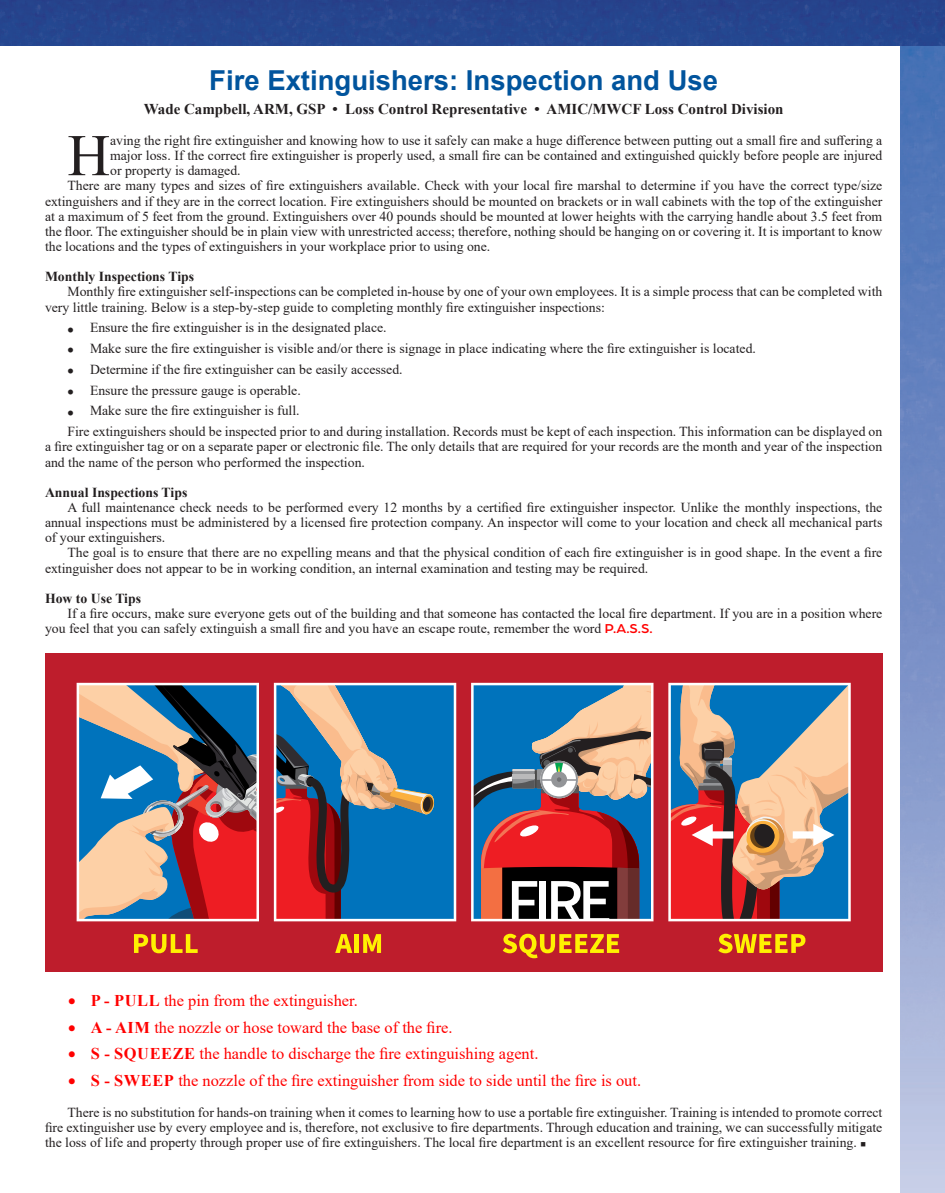
<style>
.page{position:relative;width:945px;height:1193px;background:#fff}
.page>*{position:absolute;margin:0;border:0;box-sizing:border-box;transform-origin:0 0}
.t1{font:59px "Times New Roman";color:#231f20}
.t2{font:700 27.5px "Arial";color:#01549d}
.t3{font:16.38px "Times New Roman";color:#f00}
.t4{font:700 15px "Times New Roman";color:#231f20}
.t5{font:13.75px/15.1px "Times New Roman";color:#231f20;text-align:justify}
.t6{font:700 13.75px "Times New Roman";color:#231f20}
.s1{font-family:"Arboria";font-weight:500;color:#f00}
.s2{font-weight:700}
</style>
<div class="page">
<img style="left:900px;top:45px;width:45px;height:1147px">
<div style="left:0;top:0;width:945px;height:45px;background:#25458e"></div>
<div style="left:45px;top:653px;width:837px;height:319px;background:#be1d2c"></div>
<svg style="left:668px;top:683px;width:183px;height:238px;background:#93838b"></svg>
<svg style="left:718px;top:933px;width:87px;height:20px"></svg>
<svg style="left:274px;top:683px;width:182px;height:238px;background:#537094"></svg>
<svg style="left:335px;top:934px;width:17px;height:19px"></svg>
<div style="left:354px;top:934px;width:5px;height:19px;background:#fff101"></div>
<svg style="left:363px;top:934px;width:18px;height:19px"></svg>
<svg style="left:77px;top:683px;width:182px;height:238px;background:#897b88"></svg>
<svg style="left:134px;top:934px;width:64px;height:19px"></svg>
<svg style="left:471px;top:683px;width:183px;height:238px;background:#7d707f"></svg>
<svg style="left:503px;top:933px;width:116px;height:25px"></svg>
<p class="t2" style="left:209px;top:61px;width:510px">Fire Extinguishers: Inspection and Use</p>
<p class="t4" style="left:144px;top:98px;width:641px">Wade Campbell, ARM, GSP • Loss Control Representative • AMIC/MWCF Loss Control Division</p>
<p class="t1" style="left:68px;top:114px;width:44px">H</p>
<p class="t5" style="left:110px;top:133px;width:774px">aving the right fire extinguisher and knowing how to use it safely can make a huge difference between putting out a small fire and suffering a major loss. If the correct fire extinguisher is properly used, a small fire can be contained and extinguished quickly before people are injured or property is damaged.</p>
<p class="t5" style="left:45px;top:178px;width:839px;text-indent:22px">There are many types and sizes of fire extinguishers available. Check with your local fire marshal to determine if you have the correct type/size extinguishers and if they are in the correct location. Fire extinguishers should be mounted on brackets or in wall cabinets with the top of the extinguisher at a maximum of 5 feet from the ground. Extinguishers over 40 pounds should be mounted at lower heights with the carrying handle about 3.5 feet from the floor. The extinguisher should be in plain view with unrestricted access; therefore, nothing should be hanging on or covering it. It is important to know the locations and the types of extinguishers in your workplace prior to using one.</p>
<p class="t6" style="left:45px;top:267px;width:151px">Monthly Inspections Tips</p>
<p class="t5" style="left:45px;top:284px;width:839px;text-indent:22px">Monthly fire extinguisher self-inspections can be completed in-house by one of your own employees. It is a simple process that can be completed with very little training. Below is a step-by-step guide to completing monthly fire extinguisher inspections:</p>
<p class="t5" style="left:68px;top:320px;width:321px">• Ensure the fire extinguisher is in the designated place.</p>
<p class="t5" style="left:68px;top:340px;width:690px">• Make sure the fire extinguisher is visible and/or there is signage in place indicating where the fire extinguisher is located.</p>
<p class="t5" style="left:68px;top:361px;width:337px">• Determine if the fire extinguisher can be easily accessed.</p>
<p class="t5" style="left:68px;top:382px;width:235px">• Ensure the pressure gauge is operable.</p>
<p class="t5" style="left:68px;top:403px;width:234px">• Make sure the fire extinguisher is full.</p>
<p class="t5" style="left:45px;top:423px;width:839px;text-indent:22px">Fire extinguishers should be inspected prior to and during installation. Records must be kept of each inspection. This information can be displayed on a fire extinguisher tag or on a separate paper or electronic file. The only details that are required for your records are the month and year of the inspection and the name of the person who performed the inspection.</p>
<p class="t6" style="left:45px;top:482px;width:144px">Annual Inspections Tips</p>
<p class="t5" style="left:45px;top:499px;width:839px;text-indent:22px">A full maintenance check needs to be performed every 12 months by a certified fire extinguisher inspector. Unlike the monthly inspections, the annual inspections must be administered by a licensed fire protection company. An inspector will come to your location and check all mechanical parts of your extinguishers.</p>
<p class="t5" style="left:45px;top:545px;width:839px;text-indent:22px">The goal is to ensure that there are no expelling means and that the physical condition of each fire extinguisher is in good shape. In the event a fire extinguisher does not appear to be in working condition, an internal examination and testing may be required.</p>
<p class="t6" style="left:45px;top:588px;width:98px">How to Use Tips</p>
<p class="t5" style="left:45px;top:605px;width:839px;text-indent:22px">If a fire occurs, make sure everyone gets out of the building and that someone has contacted the local fire department. If you are in a position where you feel that you can safely extinguish a small fire and you have an escape route, remember the word <span class="s1">P.A.S.S.</span></p>
<p class="t3" style="left:68px;top:988px;width:291px">• <span class="s2">P - PULL</span> the pin from the extinguisher.</p>
<p class="t3" style="left:68px;top:1015px;width:386px">• <span class="s2">A - AIM</span> the nozzle or hose toward the base of the fire.</p>
<p class="t3" style="left:68px;top:1042px;width:472px">• <span class="s2">S - SQUEEZE</span> the handle to discharge the fire extinguishing agent.</p>
<p class="t3" style="left:68px;top:1069px;width:575px">• <span class="s2">S - SWEEP</span> the nozzle of the fire extinguisher from side to side until the fire is out.</p>
<p class="t5" style="left:45px;top:1104px;width:839px;text-indent:22px">There is no substitution for hands-on training when it comes to learning how to use a portable fire extinguisher. Training is intended to promote correct fire extinguisher use by every employee and is, therefore, not exclusive to fire departments. Through education and training, we can successfully mitigate the loss of life and property through proper use of fire extinguishers. The local fire department is an excellent resource for fire extinguisher training. ■</p>
</div>
